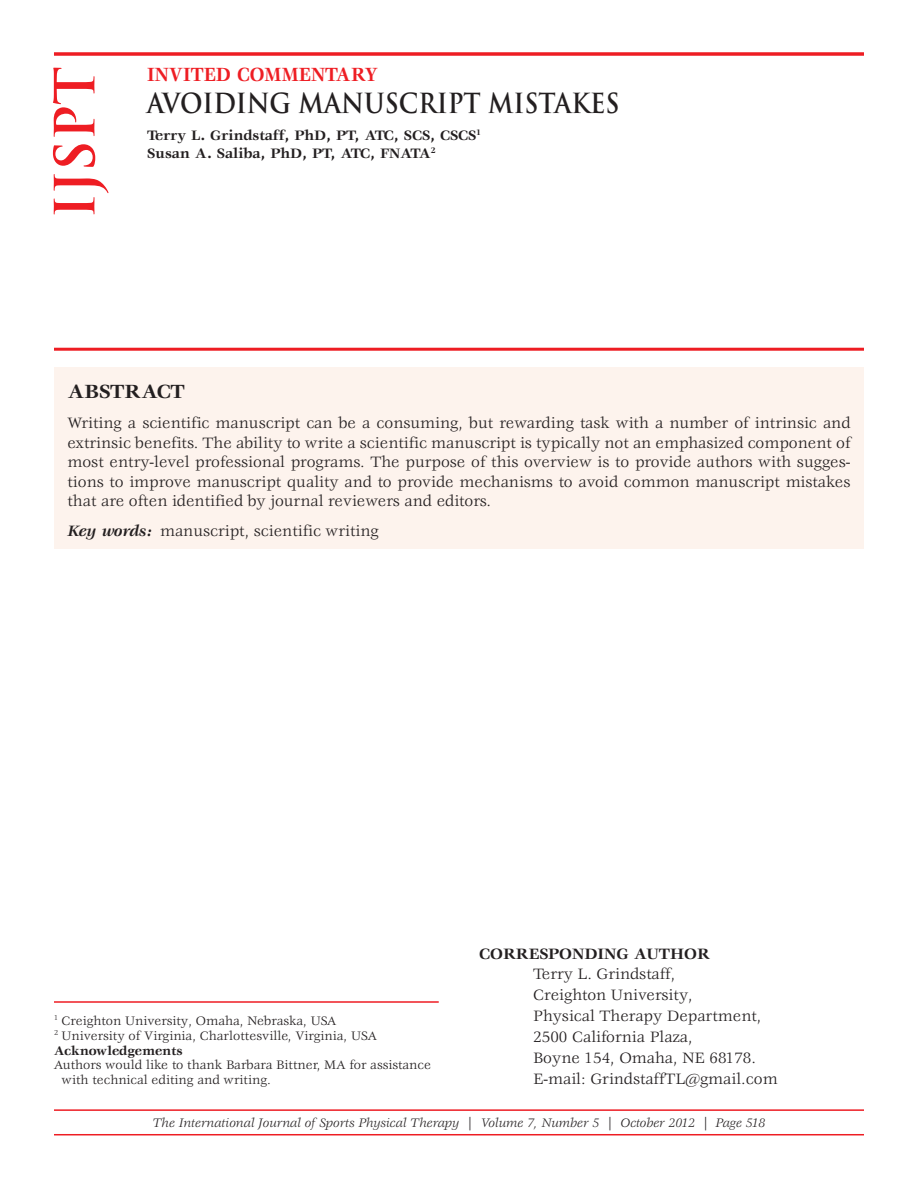
<style>
.page{position:relative;width:918px;height:1188px;background:#fff}
.page>*{position:absolute;margin:0;border:0;box-sizing:border-box;transform-origin:0 0}
.t1{font:700 54px "Trajan Pro";color:#ee1d23}
.t2{font:700 27px "Trajan Pro";color:#231f20;scale:.9 1}
.t3{font:700 21px "Veljovic Std";color:#ee1d23;scale:.9 1}
.t4{font:700 21px "Veljovic Std";color:#231f20}
.t5{font:16.5px/21px "Veljovic Std";color:#231f20;text-align:justify}
.t6{font:700 16.5px "Veljovic Std";color:#231f20}
.t7{font:700 15px/18px "Veljovic Std";color:#231f20}
.t8{font:13.5px/15px "Veljovic Std";color:#231f20}
.t9{font:italic 13.5px "Veljovic Std";color:#231f20}
.s1{font-weight:700;font-style:italic}
.s2{font-weight:700}
</style>
<div class="page">
<hr style="left:54px;top:1109px;width:810px;height:2px;background:#ee1d23">
<hr style="left:54px;top:1134px;width:810px;height:1px;background:#ee1d23">
<div style="left:54px;top:368px;width:810px;height:181px;background:#fdf3ed"></div>
<svg style="left:54px;top:52px;width:810px;height:4px"></svg>
<hr style="left:54px;top:348px;width:810px;height:3px;background:#ee1d23">
<hr style="left:54px;top:1001px;width:385px;height:2px;background:#ee1d23">
<h1 class="t1" style="left:44px;top:219px;width:154px;rotate:-90deg">IJSPT</h1>
<p class="t3" style="left:147px;top:66px;width:258px">INVITED COMMENTARY</p>
<h2 class="t2" style="left:147px;top:88px;width:527px">AVOIDING MANUSCRIPT MISTAKES</h2>
<p class="t7" style="left:147px;top:127px;width:336px">Terry L. Grindstaff, PhD, PT, ATC, SCS, CSCS<sup>1<br></sup>Susan A. Saliba, PhD, PT, ATC, FNATA<sup>2</sup></p>
<p class="t4" style="left:68px;top:383px;width:119px">ABSTRACT</p>
<p class="t5" style="left:68px;top:414px;width:785px;line-height:19.5px">Writing a scientific manuscript can be a consuming, but rewarding task with a number of intrinsic and extrinsic benefits. The ability to write a scientific manuscript is typically not an emphasized component of most entry-level professional programs. The purpose of this overview is to provide authors with sugges&shy;tions to improve manuscript quality and to provide mechanisms to avoid common manuscript mistakes that are often identified by journal reviewers and editors.</p>
<p class="t5" style="left:68px;top:521px;width:313px"><span class="s1">Key words:</span> manuscript, scientific writing</p>
<p class="t8" style="left:54px;top:1014px;width:324px"><sup>1</sup> Creighton University, Omaha, Nebraska, USA<br><sup>2</sup> University of Virginia, Charlottesville, Virginia, USA<br><span class="s2">Acknowledgements</span></p>
<p class="t8" style="left:62px;top:1059px;width:371px;text-indent:-8px">Authors would like to thank Barbara Bittner, MA for assistance with technical editing and writing.</p>
<p class="t6" style="left:479px;top:947px;width:232px">CORRESPONDING AUTHOR</p>
<p class="t5" style="left:533px;top:965px;width:246px;text-align:left">Terry L. Grindstaff,<br>Creighton University,<br>Physical Therapy Department,<br>2500 California Plaza,<br>Boyne 154, Omaha, NE 68178.<br>E-mail: GrindstaffTL@gmail.com</p>
<p class="t9" style="left:153px;top:1117px;width:614px">The International Journal of Sports Physical Therapy | Volume 7, Number 5 | October 2012 | Page 518</p>
</div>
